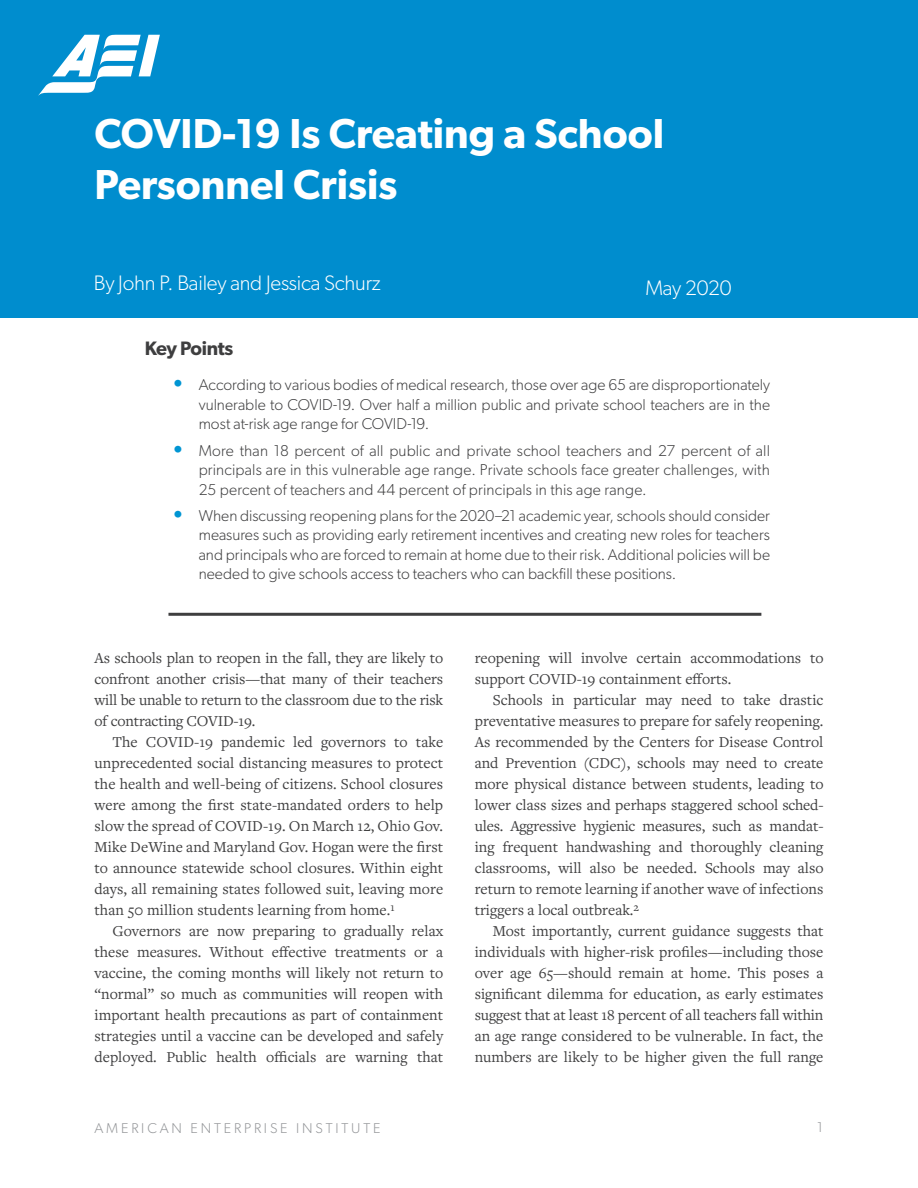
<style>
.page{position:relative;width:918px;height:1188px;background:#fff}
.page>*{position:absolute;margin:0;border:0;box-sizing:border-box;transform-origin:0 0}
.t1{font:600 42px/50.4px "Gibson";color:#fff}
.Title_page_author{font:300 21px "Gibson";letter-spacing:-.01em;color:#fff}
.Subhead_A{font:600 19.5px "Gibson";letter-spacing:-.02em;color:#3e3e3f}
.Body_Text{font:15.75px/21px "Freight Text Pro";color:#3e3e3f;text-align:justify}
.Key_points{font:300 15.75px/19.5px "Gibson";letter-spacing:.005em;color:#3e3e3f;text-align:justify}
.Body_Text_First{font:15.75px/21px "Freight Text Pro";letter-spacing:-.01em;color:#3e3e3f;text-align:justify}
.t2{font:300 14.25px "Gibson";letter-spacing:.2em;color:#939598}
.s1{font-weight:700;font-size:18.75px;color:#0095d3}
</style>
<div class="page">
<div style="left:0;top:0;width:918px;height:318px;background:#008dce"></div>
<svg style="left:38px;top:35px;width:122px;height:61px"></svg>
<hr style="left:168px;top:613px;width:593px;height:3px;background:#3e3e3f">
<p class="t1" style="left:94px;top:107px;width:571px">COVID-19 Is Creating a School<br>Personnel Crisis</p>
<p class="Title_page_author" style="left:94px;top:270px;width:288px">By John P. Bailey and Jessica Schurz</p>
<p class="Title_page_author" style="left:645px;top:275px;width:88px">May 2020</p>
<p class="Subhead_A" style="left:145px;top:336px;width:90px">Key Points</p>
<p class="Key_points" style="left:199px;top:375px;width:573px;text-indent:-27px"><span class="s1">•</span> According to various bodies of medical research, those over age 65 are disproportionately vulnerable to COVID-19. Over half a million public and private school teachers are in the most at-risk age range for COVID-19.</p>
<p class="Key_points" style="left:199px;top:440px;width:573px;text-indent:-27px"><span class="s1">•</span> More than 18 percent of all public and private school teachers and 27 percent of all principals are in this vulnerable age range. Private schools face greater challenges, with 25 percent of teachers and 44 percent of principals in this age range.</p>
<p class="Key_points" style="left:199px;top:506px;width:573px;text-indent:-27px"><span class="s1">•</span> When discussing reopening plans for the 2020–21 academic year, schools should consider measures such as providing early retirement incentives and creating new roles for teachers and principals who are forced to remain at home due to their risk. Additional policies will be needed to give schools access to teachers who can backfill these positions.</p>
<p class="Body_Text_First" style="left:94px;top:647px;width:350px">As schools plan to reopen in the fall, they are likely to confront another crisis—that many of their teachers will be unable to return to the classroom due to the risk of contracting COVID-19.</p>
<p class="Body_Text" style="left:94px;top:731px;width:350px;text-indent:18px">The COVID-19 pandemic led governors to take unprecedented social distancing measures to protect the health and well-being of citizens. School closures were among the first state-mandated orders to help slow the spread of COVID-19. On March 12, Ohio Gov.<br>Mike DeWine and Maryland Gov. Hogan were the first to announce statewide school closures. Within eight days, all remaining states followed suit, leaving more than 50 million students learning from home.<sup>1</sup></p>
<p class="Body_Text" style="left:94px;top:920px;width:350px;text-indent:18px">Governors are now preparing to gradually relax these measures. Without effective treatments or a vaccine, the coming months will likely not return to “normal” so much as communities will reopen with important health precautions as part of containment strategies until a vaccine can be developed and safely deployed. Public health officials are warning that</p>
<p class="Body_Text" style="left:475px;top:647px;width:350px">reopening will involve certain accommodations to support COVID-19 containment efforts.</p>
<p class="Body_Text" style="left:475px;top:689px;width:350px;text-indent:18px">Schools in particular may need to take drastic preventative measures to prepare for safely reopening.<br>As recommended by the Centers for Disease Control and Prevention (CDC), schools may need to create more physical distance between students, leading to lower class sizes and perhaps staggered school sched&shy;ules. Aggressive hygienic measures, such as mandat&shy;ing frequent handwashing and thoroughly cleaning classrooms, will also be needed. Schools may also return to remote learning if another wave of infections triggers a local outbreak.<sup>2</sup></p>
<p class="Body_Text" style="left:475px;top:920px;width:350px;text-indent:18px">Most importantly, current guidance suggests that individuals with higher-risk profiles—including those over age 65—should remain at home. This poses a significant dilemma for education, as early estimates suggest that at least 18 percent of all teachers fall within an age range considered to be vulnerable. In fact, the numbers are likely to be higher given the full range</p>
<p class="t2" style="left:94px;top:1120px;width:287px">AMERICAN ENTERPRISE INSTITUTE</p>
<p class="t2" style="left:817px;top:1119px;width:7px">1</p>
</div>
